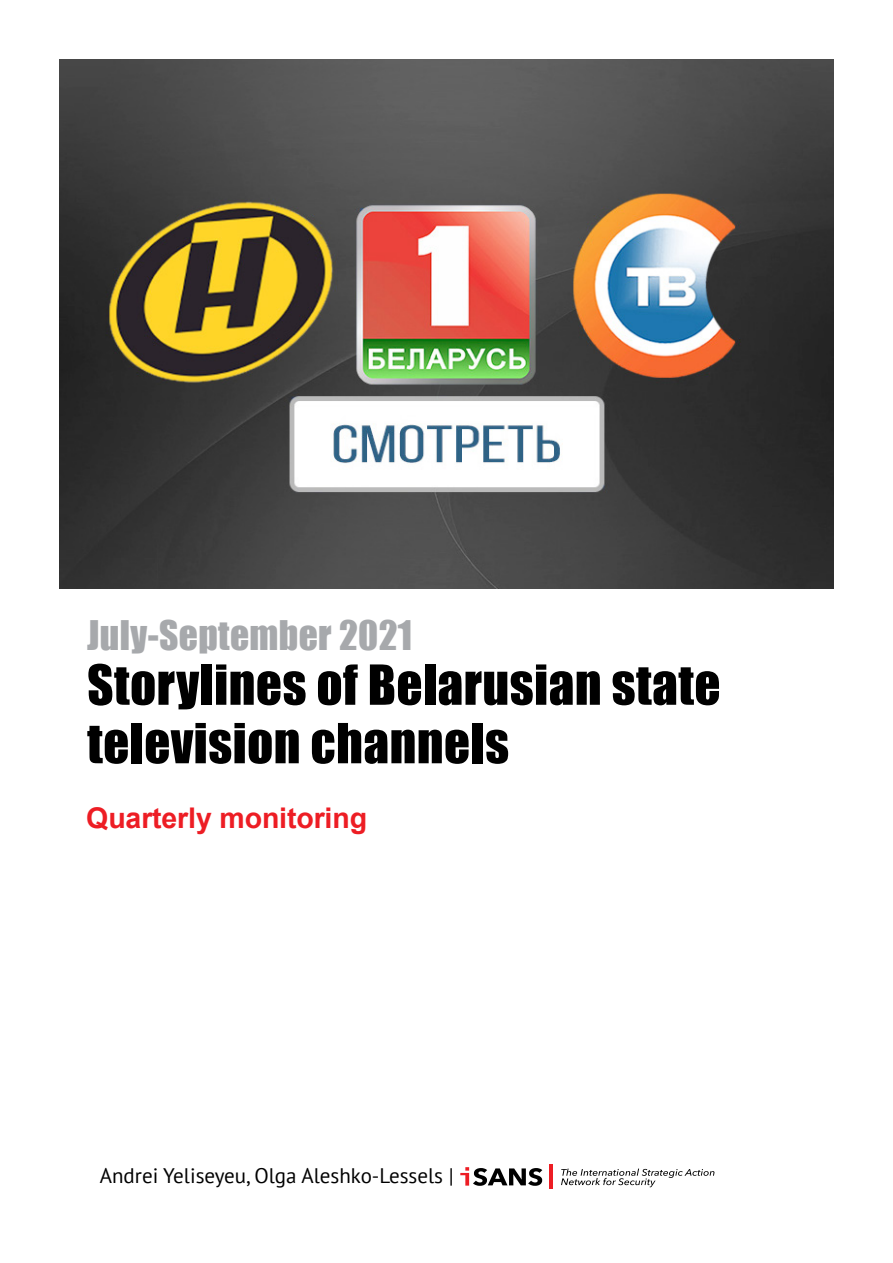
<style>
.page{position:relative;width:893px;height:1263px;background:#fff}
.page>*{position:absolute;margin:0;border:0;box-sizing:border-box;transform-origin:0 0}
.t1{font:51px/58.5px "Impact";letter-spacing:.01em;color:#000}
.t2{font:37.5px "Impact";letter-spacing:.01em;color:#a7a9ac}
.t3{font:700 28.5px "Arial";letter-spacing:-.005em;color:#ed1d24}
.t4{font:21px "PT Sans";color:#000}
</style>
<div class="page">
<svg style="left:561px;top:1168px;width:153px;height:19px"></svg>
<hr style="left:549px;top:1164px;width:4px;height:25px;background:#ed1d24">
<svg style="left:460px;top:1167px;width:82px;height:19px"></svg>
<img style="left:60px;top:60px;width:773px;height:529px">
<p class="t2" style="left:87px;top:606px;width:327px">July-September 2021</p>
<p class="t1" style="left:87px;top:654px;width:635px">Storylines of Belarusian state television channels</p>
<p class="t3" style="left:86px;top:799px;width:282px">Quarterly monitoring</p>
<p class="t4" style="left:100px;top:1162px;width:355px">Andrei Yeliseyeu, Olga Aleshko-Lessels |</p>
</div>
